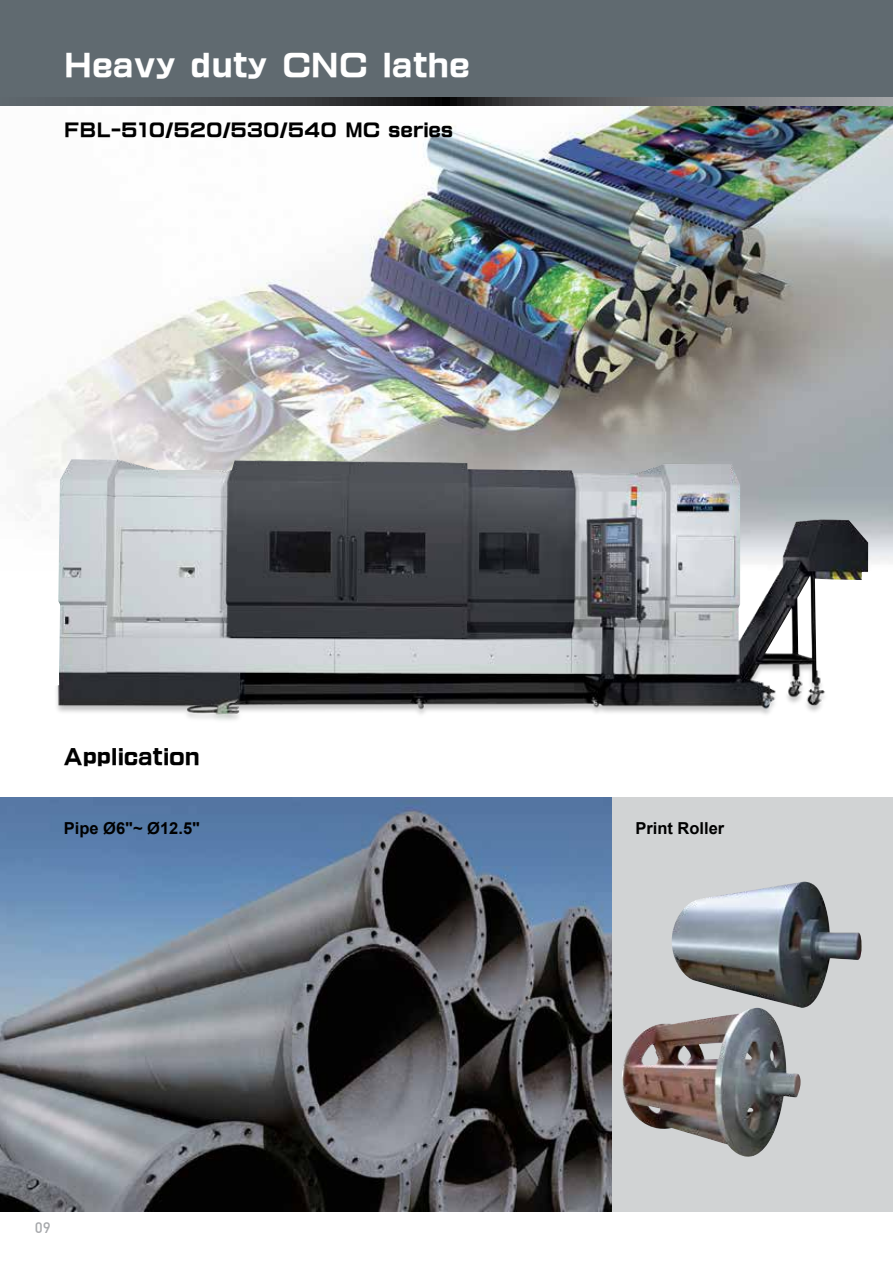
<style>
.page{position:relative;width:893px;height:1263px;background:#fff}
.page>*{position:absolute;margin:0;border:0;box-sizing:border-box;transform-origin:0 0}
.t1{font:30px "Singyi EG Ultra GB";color:#fff}
.t2{font:21px "AR Gothic 2 Ultra Distended";color:#000}
.t3{font:18px "AR Gothic 2 Ultra Distended";color:#000}
.t4{font:700 16.5px "Arial";color:#000}
.t5{font:500 15px "DIN";color:#a7a9ac}
</style>
<div class="page">
<div style="left:612px;top:797px;width:281px;height:415px;background:#d1d3d4"></div>
<div style="left:0;top:0;width:893px;height:98px;background:#606a70"></div>
<svg style="left:0;top:98px;width:893px;height:8px;background:#535659"></svg>
<img style="left:7px;top:106px;width:886px;height:464px">
<img style="left:41px;top:459px;width:827px;height:261px">
<img style="left:0;top:797px;width:612px;height:415px">
<img style="left:672px;top:882px;width:189px;height:126px">
<img style="left:622px;top:1008px;width:179px;height:149px">
<h1 class="t1" style="left:64px;top:51px;width:408px">Heavy duty CNC lathe</h1>
<p class="t3" style="left:64px;top:122px;width:391px">FBL-510/520/530/540 MC series</p>
<p class="t2" style="left:64px;top:747px;width:138px">Application</p>
<p class="t4" style="left:64px;top:818px;width:138px">Pipe Ø6"~ Ø12.5"</p>
<p class="t4" style="left:635px;top:818px;width:90px">Print Roller</p>
<p class="t5" style="left:35px;top:1218px;width:17px">09</p>
</div>
